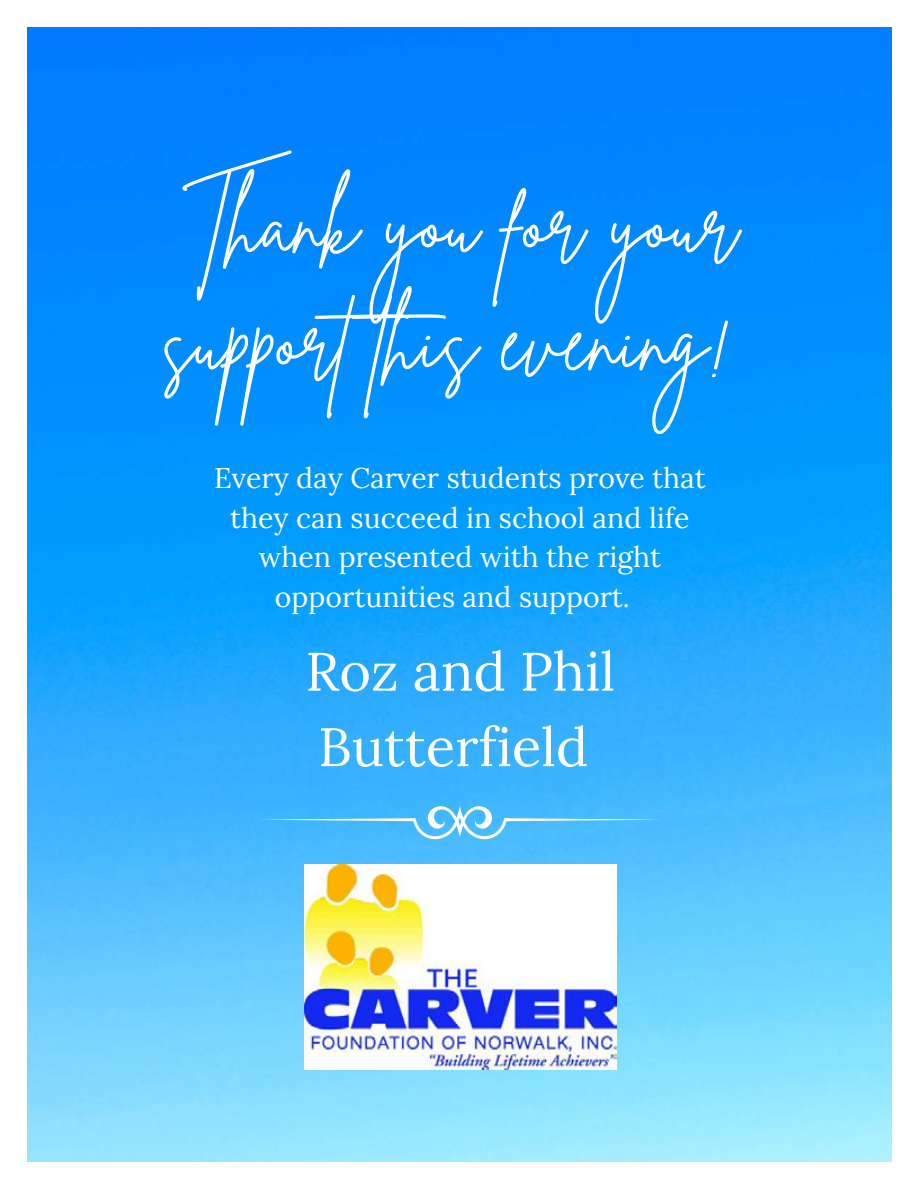
<style>
.page{position:relative;width:919px;height:1189px;background:#fff}
.page>*{position:absolute;margin:0;border:0;box-sizing:border-box;transform-origin:0 0}
.t1{font:84px/117px "Brittany Signature";color:#fff}
.t2{font:54px/75.4px "Lora";color:#fff}
.t3{font:28.35px/39.8px "Lora";color:#fff;text-align:center}
</style>
<div class="page">
<img style="left:27px;top:27px;width:864px;height:1134px">
<svg style="left:257px;top:805px;width:405px;height:39px;background:#55befd"></svg>
<img style="left:304px;top:864px;width:312px;height:205px">
<h1 class="t1" style="left:162px;top:161px;width:576px">Thank you for your supportthis evening!</h1>
<p class="t3" style="left:214px;top:456px;width:493px">Every day Carver students prove that they can succeed in school and life when presented with the right opportunities and support.</p>
<h2 class="t2" style="left:305px;top:630px;width:311px">Roz and Phil<br>Butterfield</h2>
</div>
